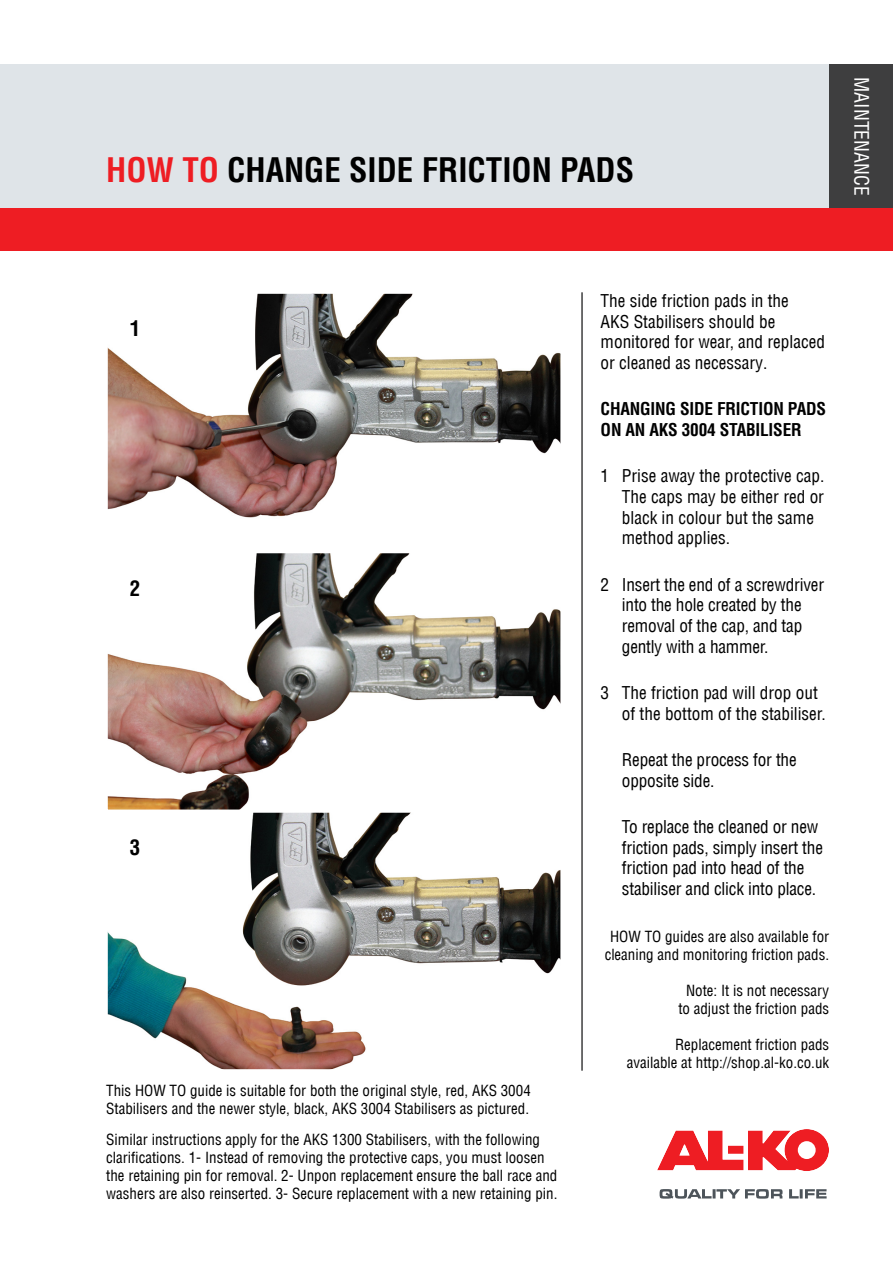
<style>
.page{position:relative;width:893px;height:1263px;background:#fff}
.page>*{position:absolute;margin:0;border:0;box-sizing:border-box;transform-origin:0 0}
.t1{font:700 condensed 33px "Helvetica Com";color:#000}
.t2{font:700 condensed 21px "Helvetica Com";color:#000}
.t3{font:condensed 19.5px "Helvetica Com";color:#fff}
.t4{font:condensed 17.25px/20.7px "Helvetica Com";color:#000}
.t5{font:700 condensed 17.25px/20.7px "Helvetica Com";letter-spacing:-.01em;color:#000}
.t6{font:condensed 15px/18px "Helvetica Com";color:#000}
.s1{color:#ee1d23}
</style>
<div class="page">
<svg style="left:657px;top:1129px;width:172px;height:42px"></svg>
<svg style="left:660px;top:1189px;width:167px;height:10px"></svg>
<div style="left:0;top:64px;width:893px;height:146px;background:#dfe4e8"></div>
<hr style="left:581px;top:292px;width:2px;height:779px;background:#3e3e3f">
<img style="left:109px;top:295px;width:450px;height:223px">
<div style="left:105px;top:291px;width:458px;height:262px;border:3px solid #fff"></div>
<img style="left:109px;top:554px;width:450px;height:514px">
<div style="left:105px;top:550px;width:458px;height:263px;border:3px solid #fff"></div>
<div style="left:105px;top:810px;width:458px;height:262px;border:3px solid #fff"></div>
<div style="left:829px;top:64px;width:64px;height:146px;background:#3e3e3f"></div>
<div style="left:0;top:209px;width:893px;height:42px;background:#ee1d23"></div>
<p class="t1" style="left:106px;top:148px;width:529px"><span class="s1">HOW TO</span> CHANGE SIDE FRICTION PADS</p>
<p class="t3" style="left:874px;top:77px;width:120px;rotate:90deg">MAINTENANCE</p>
<p class="t2" style="left:130px;top:314px;width:12px">1</p>
<p class="t2" style="left:130px;top:574px;width:12px">2</p>
<p class="t2" style="left:130px;top:833px;width:12px">3</p>
<p class="t6" style="left:106px;top:1082px;width:426px">This HOW TO guide is suitable for both the original style, red, AKS 3004<br>Stabilisers and the newer style, black, AKS 3004 Stabilisers as pictured.</p>
<p class="t6" style="left:106px;top:1130px;width:453px">Similar instructions apply for the AKS 1300 Stabilisers, with the following clarifications. 1- Instead of removing the protective caps, you must loosen the retaining pin for removal. 2- Unpon replacement ensure the ball race and washers are also reinserted. 3- Secure replacement with a new retaining pin.</p>
<p class="t4" style="left:601px;top:290px;width:226px">The side friction pads in the<br>AKS Stabilisers should be monitored for wear, and replaced or cleaned as necessary.</p>
<p class="t5" style="left:601px;top:398px;width:227px">CHANGING SIDE FRICTION PADS<br>ON AN AKS 3004 STABILISER</p>
<p class="t4" style="left:622px;top:466px;width:204px;text-indent:-21px">1 Prise away the protective cap.<br>The caps may be either red or black in colour but the same method applies.</p>
<p class="t4" style="left:622px;top:574px;width:204px;text-indent:-21px">2 Insert the end of a screwdriver into the hole created by the removal of the cap, and tap gently with a hammer.</p>
<p class="t4" style="left:622px;top:682px;width:205px;text-indent:-21px">3 The friction pad will drop out of the bottom of the stabiliser.</p>
<p class="t4" style="left:622px;top:749px;width:176px">Repeat the process for the opposite side.</p>
<p class="t4" style="left:622px;top:816px;width:203px">To replace the cleaned or new friction pads, simply insert the friction pad into head of the stabiliser and click into place.</p>
<p class="t6" style="left:605px;top:927px;width:226px;text-align:center">HOW TO guides are also available for cleaning and monitoring friction pads.</p>
<p class="t6" style="left:678px;top:981px;width:152px;text-align:center">Note: It is not necessary to adjust the friction pads</p>
<p class="t6" style="left:675px;top:1035px;width:156px">Replacement friction pads</p>
<p class="t6" style="left:627px;top:1053px;width:204px">available at http://shop.al-ko.co.uk</p>
</div>
